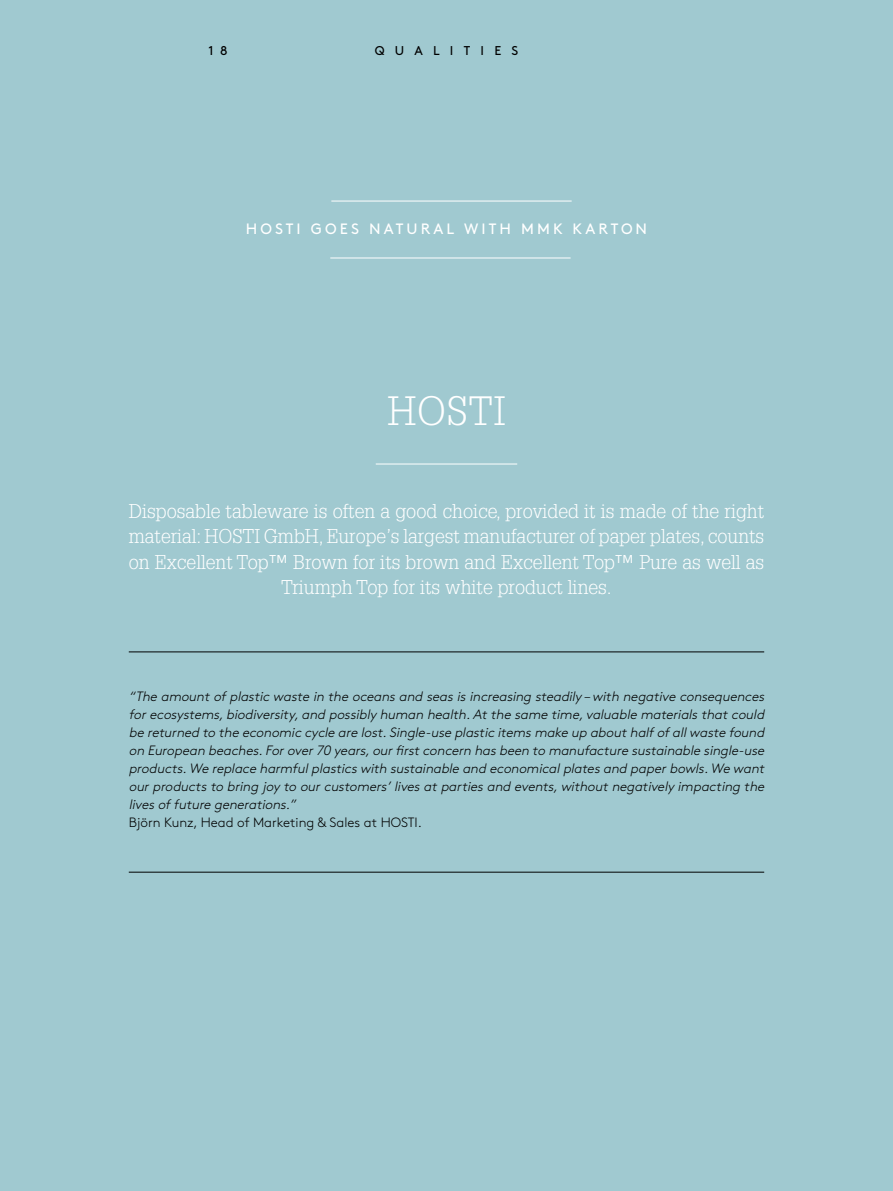
<style>
.page{position:relative;width:893px;height:1191px;background:#a0c9d0}
.page>*{position:absolute;margin:0;border:0;box-sizing:border-box;transform-origin:0 0}
.t1{font:300 40.05px "Glypha LT Pro";letter-spacing:.02em;color:#fff}
.t2{font:300 19.5px/25.5px "Glypha LT Pro";color:#fff;text-align:center}
.t3{font:15px "Brown Regular Alt";letter-spacing:.205em;color:#fff}
.t4{font:italic 300 13.5px/18px "Brown Pro";color:#000;text-align:justify}
.t5{font:300 13.5px "Brown Pro";color:#000}
.t6{font:12.75px "Brown Regular Alt";letter-spacing:.805em;color:#000}
</style>
<div class="page">
<hr style="left:376px;top:464px;width:141px;height:1px;background:#fff">
<hr style="left:330px;top:258px;width:241px;height:1px;background:#fff">
<hr style="left:331px;top:201px;width:241px;height:1px;background:#fff">
<hr style="left:129px;top:872px;width:635px;height:1px;background:#000">
<hr style="left:129px;top:651px;width:635px;height:1px;background:#000">
<p class="t6" style="left:209px;top:40px;width:20px">1 8</p>
<p class="t6" style="left:375px;top:40px;width:145px">QUALITIES</p>
<p class="t3" style="left:246px;top:217px;width:403px">HOSTI GOES NATURAL WITH MMK KARTON</p>
<h1 class="t1" style="left:387px;top:388px;width:120px">HOSTI</h1>
<p class="t2" style="left:129px;top:498px;width:637px">Disposable tableware is often a good choice, provided it is made of the right material: HOSTI GmbH, Europe’s largest manufacturer of paper plates, counts on Excellent Top™ Brown for its brown and Excellent Top™ Pure as well as Triumph Top for its white product lines.</p>
<p class="t4" style="left:129px;top:686px;width:640px">“The amountofplastic waste in the oceansand seasisincreasing steadily–with negative consequences forecosystems,biodiversity,and possiblyhuman health.Atthe same time,valuable materialsthatcould be returned to the economic cycle are lost.Single-use plastic itemsmake up abouthalfofallwaste found on European beaches.Forover70 years,ourfirstconcern hasbeen to manufacture sustainable single-use products.We replace harmfulplasticswith sustainable and economicalplatesand paperbowls.We want ourproductsto bring joyto ourcustomers’livesatpartiesand events,withoutnegativelyimpacting the livesoffuture generations.”</p>
<p class="t5" style="left:129px;top:812px;width:295px">Björn Kunz, Head of Marketing &amp; Sales at HOSTI.</p>
</div>
